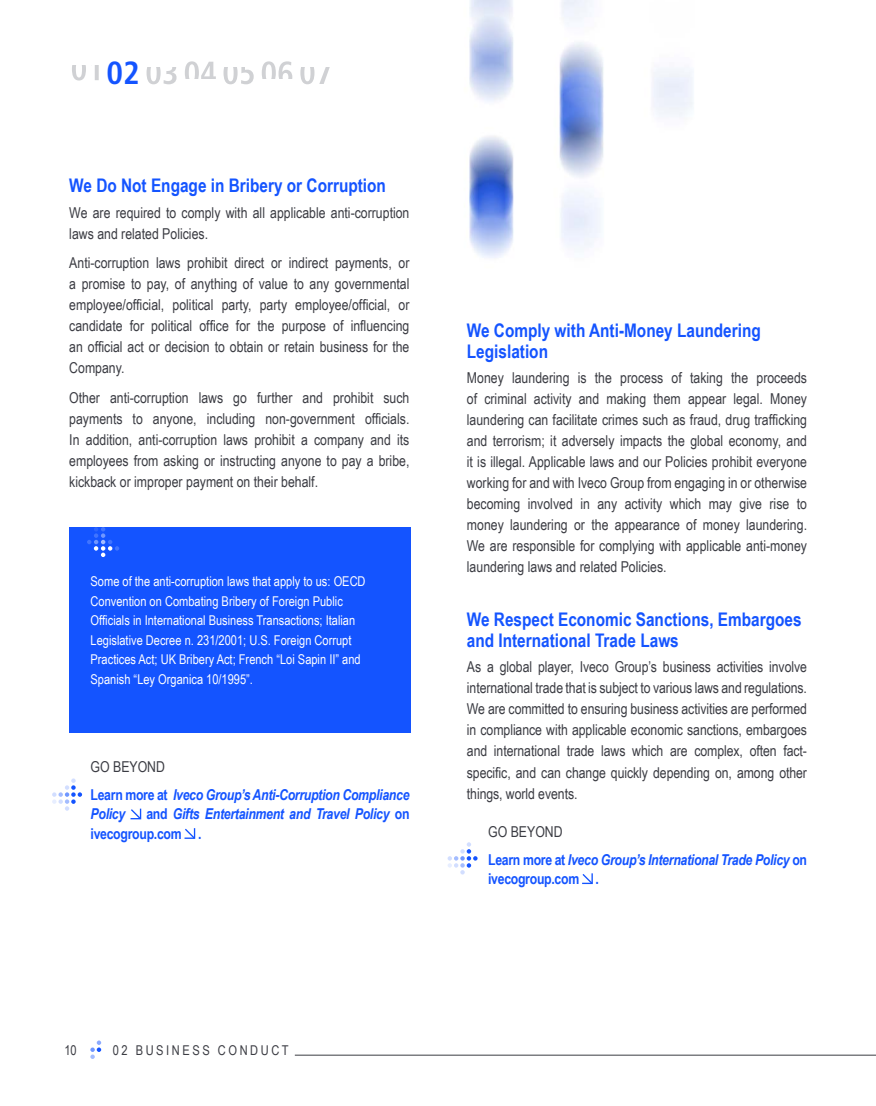
<style>
.page{position:relative;width:876px;height:1106px;background:#fff}
.page>*{position:absolute;margin:0;border:0;box-sizing:border-box;transform-origin:0 0}
.t1{font:700 condensed 31.95px "Frutiger LT Std";color:#1454ff}
.t2{font:700 18.75px/21px "Arial Narrow";color:#1454ff}
.t3{font:15px/21px "Arial Narrow";color:#3b3c43;text-align:justify}
.t4{font:italic 700 15px/28px "Arial Narrow";letter-spacing:-.02em;color:#1454ff}
.t5{font:700 15px "Arial Narrow";letter-spacing:-.02em;color:#1454ff}
.t6{font:13.5px/19.5px "Arial Narrow";color:#fff}
.t7{font:13.5px "Arial Narrow";letter-spacing:.19em;color:#3b3c43}
.s1{font-weight:400;font-style:normal;color:#3b3c43}
.s2{font-style:normal}
</style>
<div class="page">
<svg style="left:90px;top:1040px;width:11px;height:19px"></svg>
<svg style="left:72px;top:66px;width:27px;height:14px"></svg>
<svg style="left:147px;top:67px;width:30px;height:17px"></svg>
<svg style="left:185px;top:61px;width:31px;height:17px"></svg>
<svg style="left:223px;top:67px;width:31px;height:17px"></svg>
<svg style="left:262px;top:61px;width:30px;height:17px"></svg>
<svg style="left:300px;top:67px;width:30px;height:17px"></svg>
<div style="left:69px;top:527px;width:342px;height:205px;background:#1454ff"></div>
<svg style="left:87px;top:527px;width:32px;height:30px"></svg>
<svg style="left:130px;top:808px;width:12px;height:12px"></svg>
<svg style="left:184px;top:828px;width:12px;height:11px"></svg>
<svg style="left:582px;top:873px;width:11px;height:12px"></svg>
<svg style="left:52px;top:778px;width:30px;height:32px"></svg>
<img style="left:469px;top:0;width:224px;height:258px">
<hr style="left:295px;top:1054px;width:581px;height:1px;background:#3b3c43">
<svg style="left:448px;top:842px;width:30px;height:32px"></svg>
<h1 class="t1" style="left:107px;top:54px;width:35px">02</h1>
<p class="t2" style="left:69px;top:174px;width:318px">We Do Not Engage in Bribery or Corruption</p>
<p class="t3" style="left:69px;top:201px;width:342px">We are required to comply with all applicable anti-corruption laws and related Policies.</p>
<p class="t3" style="left:69px;top:252px;width:342px">Anti-corruption laws prohibit direct or indirect payments, or a promise to pay, of anything of value to any governmental employee/official, political party, party employee/official, or candidate for political office for the purpose of influencing an official act or decision to obtain or retain business for the Company.</p>
<p class="t3" style="left:69px;top:386px;width:342px">Other anti-corruption laws go further and prohibit such payments to anyone, including non-government officials.<br>In addition, anti-corruption laws prohibit a company and its employees from asking or instructing anyone to pay a bribe, kickback or improper payment on their behalf.</p>
<p class="t6" style="left:91px;top:571px;width:277px">Some of the anti-corruption laws that apply to us: OECD Convention on Combating Bribery of Foreign Public Officials in International Business Transactions; Italian Legislative Decree n. 231/2001; U.S. Foreign Corrupt Practices Act; UK Bribery Act; French “Loi Sapin II” and Spanish “Ley Organica 10/1995”.</p>
<p class="t4" style="left:91px;top:751px;width:320px"><span class="s1">GO BEYOND<br></span><span class="s2">Learn more at</span> Iveco Group’s Anti-Corruption Compliance</p>
<p class="t4" style="left:91px;top:799px;width:36px">Policy</p>
<p class="t4" style="left:91px;top:803px;width:320px;line-height:19.5px;text-indent:56px"><span class="s2">and</span> Gifts Entertainment and Travel Policy <span class="s2">on ivecogroup.com .</span></p>
<p class="t2" style="left:467px;top:319px;width:295px">We Comply with Anti-Money Laundering<br>Legislation</p>
<p class="t3" style="left:467px;top:367px;width:342px">Money laundering is the process of taking the proceeds of criminal activity and making them appear legal. Money laundering can facilitate crimes such as fraud, drug trafficking and terrorism; it adversely impacts the global economy, and it is illegal. Applicable laws and our Policies prohibit everyone working for and with Iveco Group from engaging in or otherwise becoming involved in any activity which may give rise to money laundering or the appearance of money laundering.<br>We are responsible for complying with applicable anti-money laundering laws and related Policies.</p>
<p class="t2" style="left:467px;top:607px;width:336px;line-height:21.6px">We Respect Economic Sanctions, Embargoes and International Trade Laws</p>
<p class="t3" style="left:467px;top:656px;width:342px">As a global player, Iveco Group’s business activities involve international trade that is subject to various laws and regulations.<br>We are committed to ensuring business activities are performed in compliance with applicable economic sanctions, embargoes and international trade laws which are complex, often fact&shy;specific, and can change quickly depending on, among other things, world events.</p>
<p class="t4" style="left:488px;top:816px;width:320px"><span class="s1">GO BEYOND<br></span><span class="s2">Learn more at</span> Iveco Group’s International Trade Policy <span class="s2">on</span></p>
<p class="t5" style="left:488px;top:867px;width:112px">ivecogroup.com .</p>
<p class="t7" style="left:64px;top:1040px;width:14px">10</p>
<p class="t7" style="left:113px;top:1040px;width:177px">02 BUSINESS CONDUCT</p>
</div>
